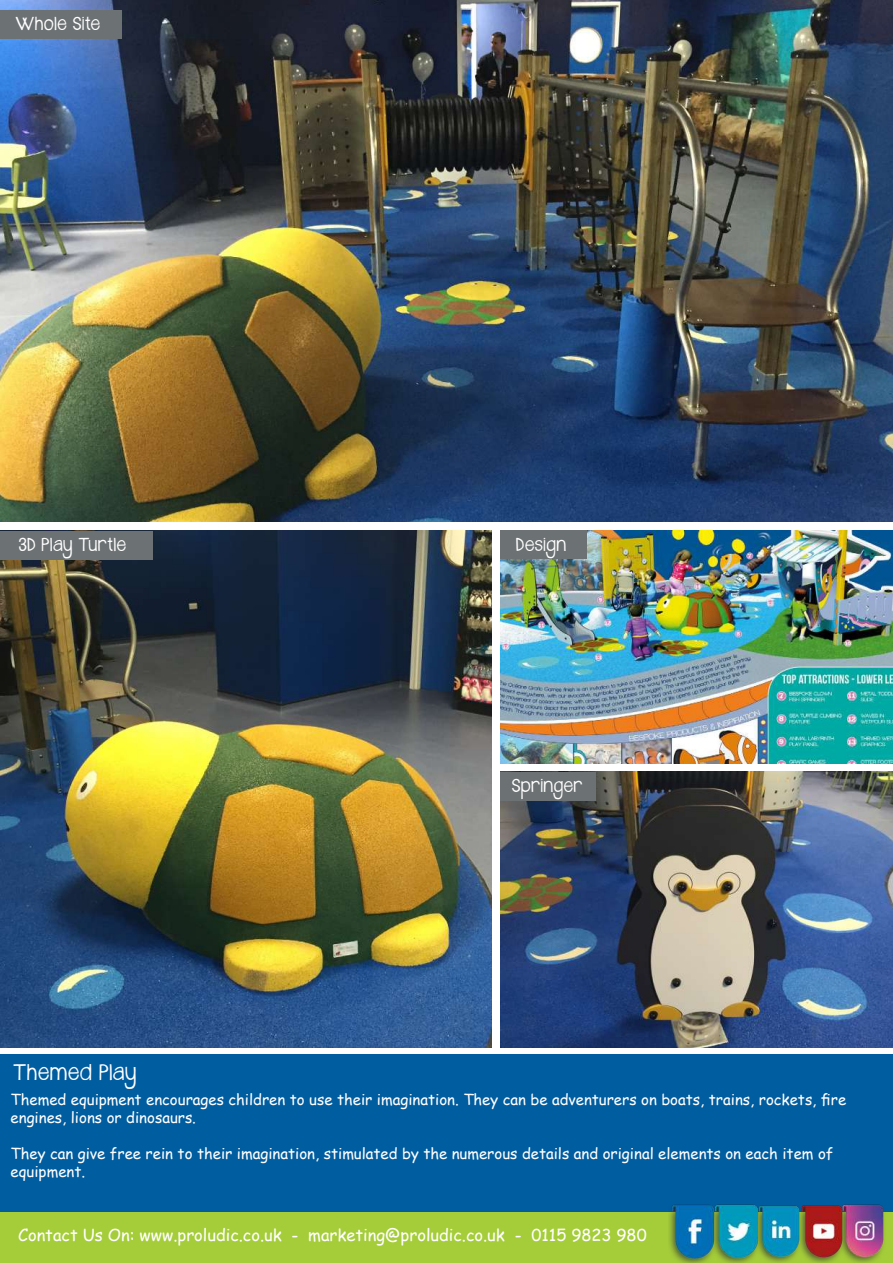
<style>
.page{position:relative;width:893px;height:1263px;background:#fff}
.page>*{position:absolute;margin:0;border:0;box-sizing:border-box;transform-origin:0 0}
.t1{font:18px "Janda Safeand Sound Solid";letter-spacing:.03em;color:#fff}
.t2{font:16.5px "Comic Sans MS";color:#fff}
.t3{font:15px/18px "Comic Sans MS";color:#fff}
.t4{font:15px "Janda Safeand Sound Solid";letter-spacing:.025em;color:#fff}
</style>
<div class="page">
<div style="left:0;top:1054px;width:893px;height:175px;background:#005da0"></div>
<img style="left:500px;top:772px;width:393px;height:275px">
<img style="left:0;top:530px;width:491px;height:517px">
<div style="left:0;top:1212px;width:893px;height:51px;background:#a5cd39"></div>
<img style="left:669px;top:1204px;width:43px;height:59px">
<img style="left:845px;top:1204px;width:39px;height:59px">
<img style="left:761px;top:1205px;width:37px;height:58px">
<img style="left:712px;top:1204px;width:49px;height:59px">
<img style="left:798px;top:1204px;width:47px;height:59px">
<img style="left:0;top:0;width:893px;height:522px">
<img style="left:500px;top:530px;width:393px;height:233px">
<div style="left:0;top:10px;width:122px;height:29px;background:#6c7173"></div>
<div style="left:500px;top:530px;width:87px;height:29px;background:#6c7173"></div>
<div style="left:500px;top:772px;width:96px;height:29px;background:#6c7173"></div>
<div style="left:0;top:531px;width:152px;height:28px;background:#6c7173"></div>
<p class="t4" style="left:15px;top:13px;width:86px">Whole Site</p>
<p class="t4" style="left:19px;top:534px;width:109px">3D Play Turtle</p>
<p class="t4" style="left:516px;top:534px;width:52px">Design</p>
<p class="t4" style="left:512px;top:775px;width:73px">Springer</p>
<p class="t1" style="left:13px;top:1059px;width:125px">Themed Play</p>
<p class="t3" style="left:11px;top:1090px;width:837px">Themed equipment encourages children to use their imagination. They can be adventurers on boats, trains, rockets, fire engines, lions or dinosaurs.</p>
<p class="t3" style="left:11px;top:1144px;width:824px">They can give free rein to their imagination, stimulated by the numerous details and original elements on each item of equipment.</p>
<p class="t2" style="left:18px;top:1223px;width:630px">Contact Us On: www.proludic.co.uk - marketing@proludic.co.uk - 0115 9823 980</p>
</div>
